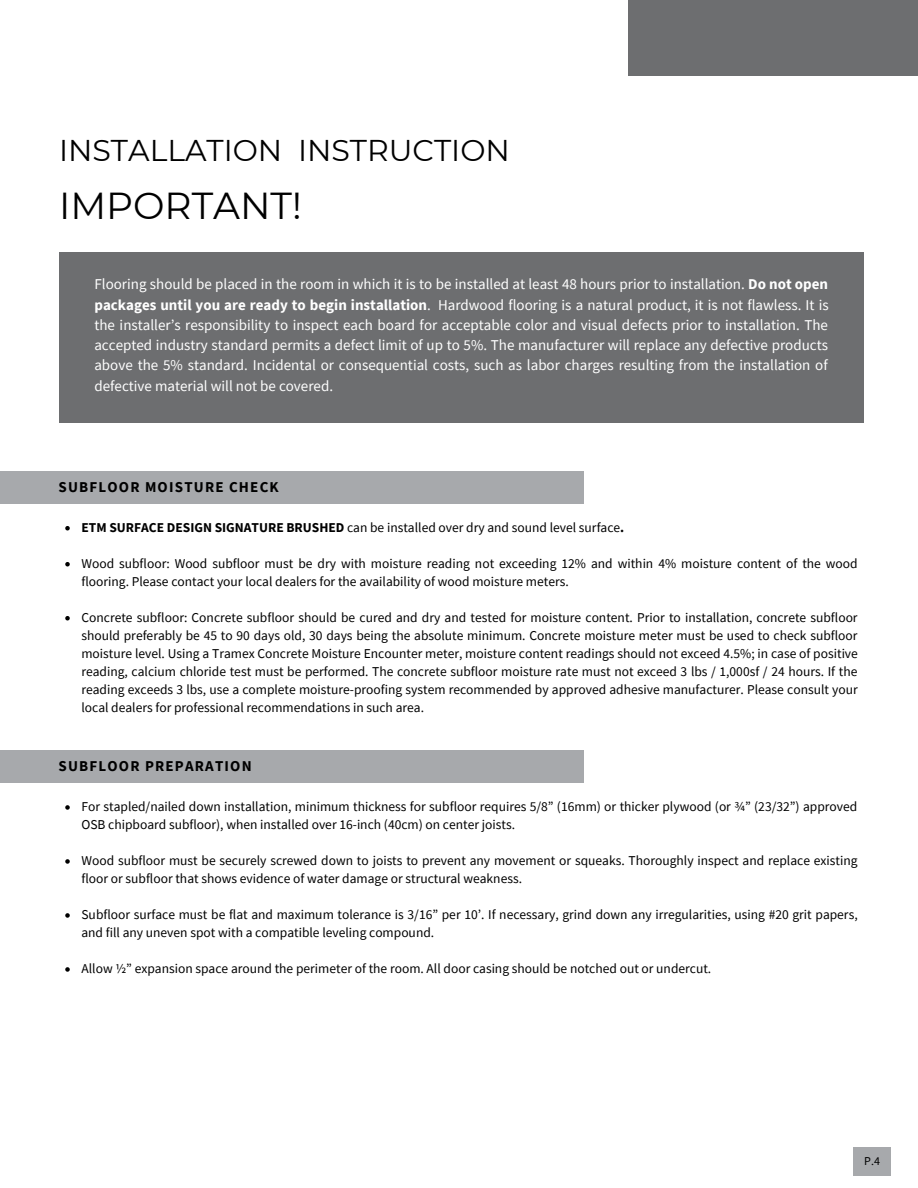
<style>
.page{position:relative;width:918px;height:1188px;background:#fff}
.page>*{position:absolute;margin:0;border:0;box-sizing:border-box;transform-origin:0 0}
.t1{font:37.5px "Montserrat";color:#000}
.t2{font:30px "Montserrat";color:#000}
.t3{font:15px/20.2px "Source Sans Pro";color:#fff;text-align:justify}
.t4{font:700 15px "Source Sans Pro";letter-spacing:.08em;color:#000}
.t5{font:13.5px/18px "Source Sans Pro";color:#000}
.t6{font:12px "Source Sans Pro";color:#000}
.s1{font-weight:700}
</style>
<div class="page">
<div style="left:854px;top:1147px;width:37px;height:28px;background:#a7a9ac"></div>
<div style="left:59px;top:252px;width:805px;height:171px;background:#6d6e70"></div>
<div style="left:0;top:472px;width:584px;height:32px;background:#a7a9ac"></div>
<svg style="left:65px;top:526px;width:5px;height:4px"></svg>
<svg style="left:65px;top:562px;width:5px;height:4px"></svg>
<svg style="left:65px;top:616px;width:5px;height:4px"></svg>
<svg style="left:65px;top:805px;width:5px;height:5px"></svg>
<svg style="left:65px;top:859px;width:5px;height:5px"></svg>
<svg style="left:65px;top:913px;width:5px;height:5px"></svg>
<svg style="left:65px;top:967px;width:5px;height:5px"></svg>
<div style="left:0;top:751px;width:584px;height:32px;background:#a7a9ac"></div>
<div style="left:628px;top:0;width:290px;height:75px;background:#6d6e70"></div>
<h2 class="t2" style="left:59px;top:132px;width:452px">INSTALLATION INSTRUCTION</h2>
<h1 class="t1" style="left:59px;top:183px;width:244px">IMPORTANT!</h1>
<p class="t3" style="left:94px;top:274px;width:736px">Flooring should be placed in the room in which it is to be installed at least 48 hours prior to installation. <span class="s1">Do not open packages until you are ready to begin installation</span>. Hardwood flooring is a natural product, it is not flawless. It is the installer’s responsibility to inspect each board for acceptable color and visual defects prior to installation. The accepted industry standard permits a defect limit of up to 5%. The manufacturer will replace any defective products above the 5% standard. Incidental or consequential costs, such as labor charges resulting from the installation of defective material will not be covered.</p>
<p class="t4" style="left:59px;top:477px;width:222px">SUBFLOOR MOISTURE CHECK</p>
<p class="t5" style="left:81px;top:518px;width:544px"><span class="s1">ETM SURFACE DESIGN SIGNATURE BRUSHED</span> can be installed over dry and sound level surface<span class="s1">.</span></p>
<p class="t5" style="left:81px;top:554px;width:778px">Wood subfloor: Wood subfloor must be dry with moisture reading not exceeding 12% and within 4% moisture content of the wood flooring. Please contact your local dealers for the availability of wood moisture meters.</p>
<p class="t5" style="left:81px;top:608px;width:778px;text-align:justify">Concrete subfloor: Concrete subfloor should be cured and dry and tested for moisture content. Prior to installation, concrete subfloor should preferably be 45 to 90 days old, 30 days being the absolute minimum. Concrete moisture meter must be used to check subfloor moisture level. Using a Tramex Concrete Moisture Encounter meter, moisture content readings should not exceed 4.5%; in case of positive reading, calcium chloride test must be performed. The concrete subfloor moisture rate must not exceed 3 lbs / 1,000sf / 24 hours. If the reading exceeds 3 lbs, use a complete moisture-proofing system recommended by approved adhesive manufacturer. Please consult your local dealers for professional recommendations in such area.</p>
<p class="t4" style="left:59px;top:757px;width:195px">SUBFLOOR PREPARATION</p>
<p class="t5" style="left:81px;top:797px;width:777px">For stapled/nailed down installation, minimum thickness for subfloor requires 5/8” (16mm) or thicker plywood (or ¾” (23/32”) approved<br>OSB chipboard subfloor), when installed over 16-inch (40cm) on center joists.</p>
<p class="t5" style="left:81px;top:851px;width:778px">Wood subfloor must be securely screwed down to joists to prevent any movement or squeaks. Thoroughly inspect and replace existing floor or subfloor that shows evidence of water damage or structural weakness.</p>
<p class="t5" style="left:81px;top:905px;width:778px">Subfloor surface must be flat and maximum tolerance is 3/16” per 10’. If necessary, grind down any irregularities, using #20 grit papers, and fill any uneven spot with a compatible leveling compound.</p>
<p class="t5" style="left:81px;top:959px;width:631px">Allow ½” expansion space around the perimeter of the room. All door casing should be notched out or undercut.</p>
<p class="t6" style="left:864px;top:1153px;width:17px">P.4</p>
</div>
